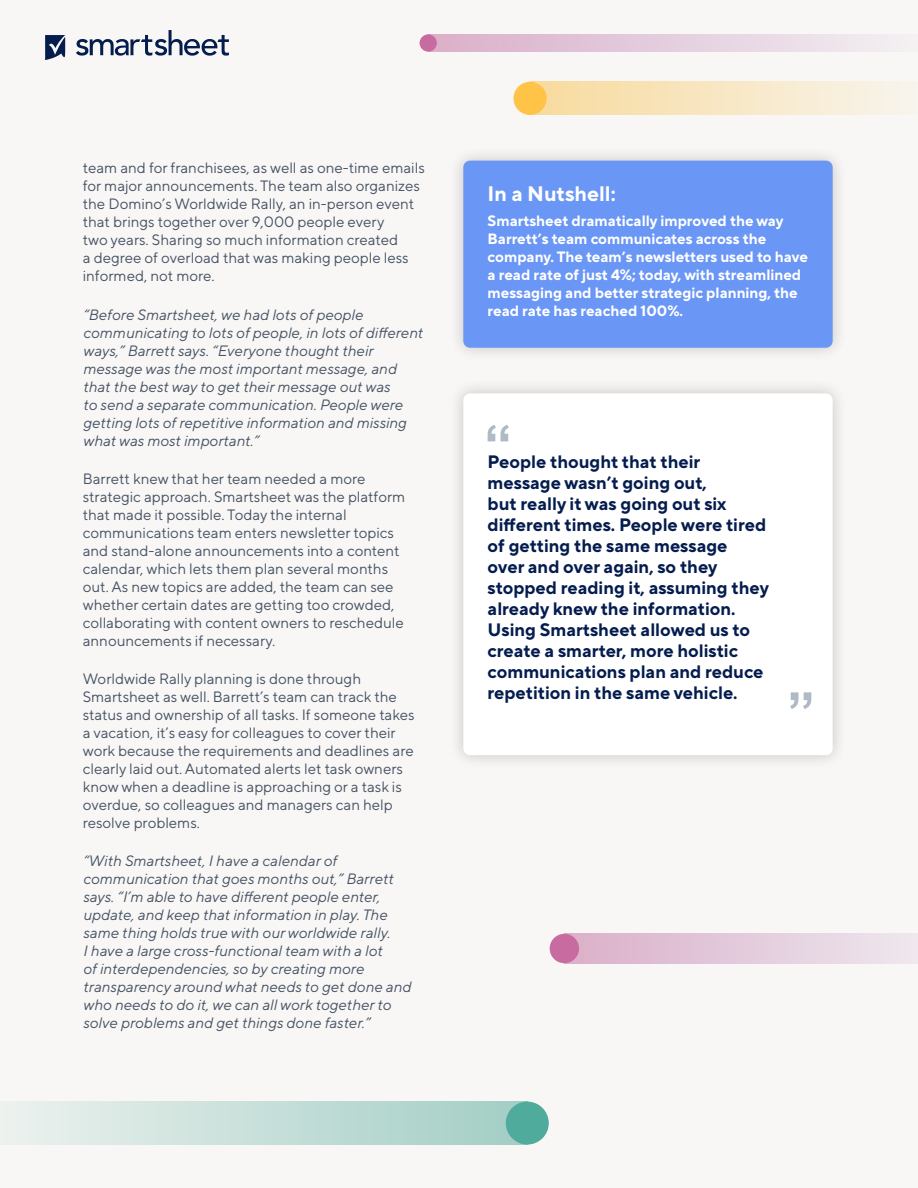
<style>
.page{position:relative;width:918px;height:1188px;background:#f8f7f5}
.page>*{position:absolute;margin:0;border:0;box-sizing:border-box;transform-origin:0 0}
.t1{font:700 21px "TT Norms Pro";color:#fff}
.t2{font:700 18px/21px "TT Norms Pro";color:#041c4e}
.t3{font:15px/18px "TT Norms Pro";color:#455264}
.t4{font:italic 15px/18px "TT Norms Pro";color:#455264}
.t5{font:700 15px/18px "TT Norms Pro";color:#fff}
</style>
<div class="page">
<svg style="left:76px;top:30px;width:153px;height:26px"></svg>
<svg style="left:45px;top:35px;width:20px;height:25px"></svg>
<div style="left:448px;top:145px;width:400px;height:218px;background:#000;opacity:.2"></div>
<div style="left:463px;top:161px;width:370px;height:187px;background:#6a96f6;border-radius:7px"></div>
<div style="left:448px;top:378px;width:400px;height:393px;background:#000;opacity:.2"></div>
<div style="left:463px;top:393px;width:370px;height:362px;background:#fff;border-radius:7px"></div>
<svg style="left:488px;top:425px;width:21px;height:16px"></svg>
<svg style="left:790px;top:692px;width:21px;height:17px"></svg>
<div style="left:420px;top:34px;width:17px;height:18px;background:#c76ba1;border-radius:50%"></div>
<div style="left:513px;top:82px;width:34px;height:33px;background:#ffc447;border-radius:50%"></div>
<img style="left:0;top:1102px;width:523px;height:43px">
<div style="left:506px;top:1102px;width:43px;height:43px;background:#4fab9c;border-radius:50%"></div>
<div style="left:550px;top:934px;width:29px;height:29px;background:#c76ba1;border-radius:50%"></div>
<p class="t3" style="left:83px;top:158px;width:343px">team and for franchisees, as well as one-time emails for major announcements. The team also organizes the Domino’s Worldwide Rally, an in-person event that brings together over 9,000 people every<br>two years. Sharing so much information created<br>a degree of overload that was making people less informed, not more.</p>
<p class="t4" style="left:83px;top:304px;width:341px">“Before Smartsheet, we had lots of people communicating to lots of people, in lots of different ways,” Barrett says. “Everyone thought their message was the most important message, and that the best way to get their message out was<br>to send a separate communication. People were getting lots of repetitive information and missing what was most important.”</p>
<p class="t3" style="left:83px;top:468px;width:324px">Barrett knew that her team needed a more strategic approach. Smartsheet was the platform that made it possible. Today the internal communications team enters newsletter topics and stand-alone announcements into a content calendar, which lets them plan several months out. As new topics are added, the team can see whether certain dates are getting too crowded, collaborating with content owners to reschedule announcements if necessary.</p>
<p class="t3" style="left:83px;top:669px;width:333px">Worldwide Rally planning is done through Smartsheet as well. Barrett’s team can track the status and ownership of all tasks. If someone takes a vacation, it’s easy for colleagues to cover their work because the requirements and deadlines are clearly laid out. Automated alerts let task owners know when a deadline is approaching or a task is overdue, so colleagues and managers can help resolve problems.</p>
<p class="t4" style="left:83px;top:851px;width:330px">“With Smartsheet, I have a calendar of communication that goes months out,” Barrett says. “I’m able to have different people enter, update, and keep that information in play. The same thing holds true with our worldwide rally.<br>I have a large cross-functional team with a lot<br>of interdependencies, so by creating more transparency around what needs to get done and who needs to do it, we can all work together to solve problems and get things done faster.”</p>
<p class="t1" style="left:488px;top:178px;width:130px">In a Nutshell:</p>
<p class="t5" style="left:488px;top:211px;width:322px">Smartsheet dramatically improved the way Barrett’s team communicates across the company. The team’s newsletters used to have a read rate of just 4%; today, with streamlined messaging and better strategic planning, the read rate has reached 100%.</p>
<p class="t2" style="left:488px;top:450px;width:283px">People thought that their message wasn’t going out,<br>but really it was going out six different times. People were tired of getting the same message<br>over and over again, so they stopped reading it, assuming they already knew the information.<br>Using Smartsheet allowed us to create a smarter, more holistic communications plan and reduce repetition in the same vehicle.</p>
</div>
